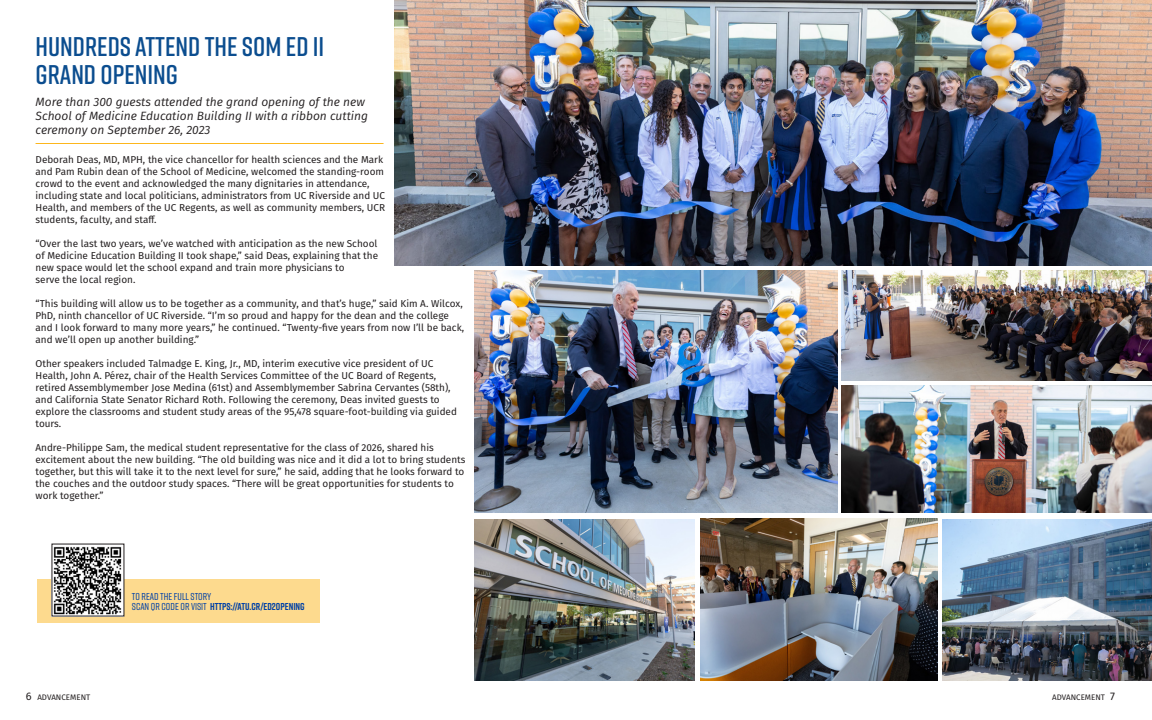
<style>
.page{position:relative;width:1152px;height:720px;background:#fff}
.page>*{position:absolute;margin:0;border:0;box-sizing:border-box;transform-origin:0 0}
.Ttile{font:600 27px "Rift";color:#0b4d8f}
.Subhead{font:italic 12px/14.4px "Fira Sans";color:#231f20}
.t1{font:11px "Fira Sans";color:#231f20}
.Paragraph_Style_1{font:10px/12px "Fira Sans";color:#231f20}
.Links{font:700 10px "Rift";color:#0040a6}
.Links-2{font:500 10px "Rift";color:#0040a6}
.t2{font:8px "Fira Sans";color:#231f20}
.s1{font-weight:500}
</style>
<div class="page">
<hr style="left:36px;top:143px;width:348px;height:1px;background:#fcb61d">
<img style="left:395px;top:0;width:757px;height:266px">
<img style="left:943px;top:519px;width:209px;height:162px">
<img style="left:842px;top:271px;width:310px;height:110px">
<div style="left:38px;top:579px;width:282px;height:44px;background:#fdda8e"></div>
<img style="left:842px;top:385px;width:310px;height:128px">
<img style="left:474px;top:271px;width:363px;height:242px">
<img style="left:700px;top:518px;width:238px;height:163px">
<img style="left:474px;top:519px;width:220px;height:162px">
<img style="left:54px;top:546px;width:68px;height:68px">
<p class="Ttile" style="left:36px;top:28px;width:290px">HUNDREDS ATTEND THE SOM ED II</p>
<p class="Ttile" style="left:36px;top:56px;width:144px">GRAND OPENING</p>
<p class="Subhead" style="left:36px;top:94px;width:334px">More than 300 guests attended the grand opening of the new<br>School of Medicine Education Building II with a ribbon cutting ceremony on September 26, 2023</p>
<p class="Paragraph_Style_1" style="left:36px;top:153px;width:351px">Deborah Deas, MD, MPH, the vice chancellor for health sciences and the Mark and Pam Rubin dean of the School of Medicine, welcomed the standing-room crowd to the event and acknowledged the many dignitaries in attendance, including state and local politicians, administrators from UC Riverside and UC Health, and members of the UC Regents, as well as community members, UCR students, faculty, and staff.</p>
<p class="Paragraph_Style_1" style="left:36px;top:237px;width:344px;text-align:justify">“Over the last two years, we’ve watched with anticipation as the new School of Medicine Education Building II took shape,” said Deas, explaining that the new space would let the school expand and train more physicians to</p>
<p class="Paragraph_Style_1" style="left:36px;top:273px;width:101px">serve the local region.</p>
<p class="Paragraph_Style_1" style="left:36px;top:297px;width:430px">“This building will allow us to be together as a community, and that’s huge,” said Kim A. Wilcox, PhD, ninth chancellor of UC Riverside. “I’m so proud and happy for the dean and the college and I look forward to many more years,” he continued. “Twenty-five years from now I’ll be back, and we’ll open up another building.”</p>
<p class="Paragraph_Style_1" style="left:36px;top:357px;width:423px">Other speakers included Talmadge E. King, Jr., MD, interim executive vice president of UC Health, John A. Pérez, chair of the Health Services Committee of the UC Board of Regents, retired Assemblymember Jose Medina (61st) and Assemblymember Sabrina Cervantes (58th), and California State Senator Richard Roth. Following the ceremony, Deas invited guests to explore the classrooms and student study areas of the 95,478 square-foot-building via guided tours.</p>
<p class="Paragraph_Style_1" style="left:36px;top:441px;width:431px">Andre-Philippe Sam, the medical student representative for the class of 2026, shared his excitement about the new building. “The old building was nice and it did a lot to bring students together, but this will take it to the next level for sure,” he said, adding that he looks forward to the couches and the outdoor study spaces. “There will be great opportunities for students to work together.”</p>
<p class="Links-2" style="left:132px;top:589px;width:81px">TO READ THE FULL STORY</p>
<p class="Links" style="left:132px;top:599px;width:174px"><span class="s1">SCAN QR CODE OR VISIT</span> HTTPS://ATU.CR/ED2OPENING</p>
<p class="t1" style="left:26px;top:688px;width:7px">6</p>
<p class="t1" style="left:1110px;top:688px;width:6px">7</p>
<p class="t2" style="left:37px;top:691px;width:54px">ADVANCEMENT</p>
<p class="t2" style="left:1052px;top:691px;width:54px">ADVANCEMENT</p>
</div>
